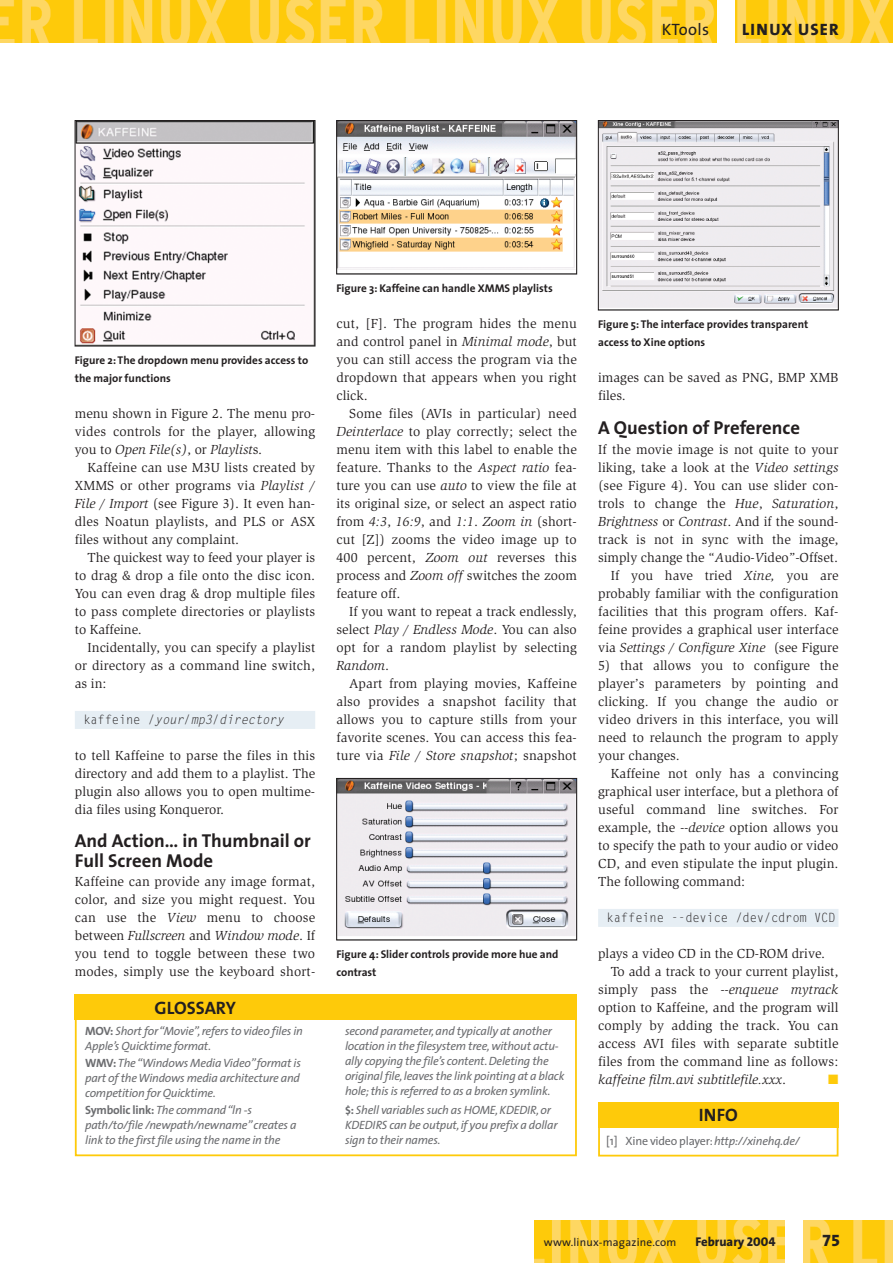
<style>
.page{position:relative;width:893px;height:1263px;background:#fff}
.page>*{position:absolute;margin:0;border:0;box-sizing:border-box;transform-origin:0 0}
.t1{font:700 18.75px/20.2px "The Sans";color:#231f20}
.t2{font:18px "The Sans Bold Caps";color:#231f20}
.t3{font:16.5px "The Sans Extra Bold Caps";letter-spacing:.07em;color:#231f20}
.t4{font:16.5px "The Sans";letter-spacing:.015em;color:#231f20}
.t5{font:16.5px "The Sans Extra Bold Expert";color:#231f20}
.t6{font:13.5px/18px "Slimbach";letter-spacing:.005em;color:#231f20;text-align:justify}
.t7{font:italic 13.5px "Slimbach";color:#231f20}
.t8{font:13.5px "Zapf Dingbats";color:#feca0a}
.t9{font:12.75px "Gothic Looser";letter-spacing:-.02em;color:#231f20;scale:.96 1}
.t10{font:italic 12.75px "Gothic Looser";letter-spacing:-.015em;color:#231f20;scale:.96 1}
.t11{font:800 12.75px "The Sans";color:#231f20}
.t12{font:italic 12px/15px "The Sans";letter-spacing:-.02em;color:#6c6d70}
.t13{font:12px "The Sans";letter-spacing:-.02em;color:#6c6d70}
.t14{font:700 11.25px/18px "The Sans";color:#231f20}
.t15{font:11.25px "The Sans";letter-spacing:.02em;color:#231f20}
.s1{font-style:italic}
.s2{font-style:normal}
.s3{font-weight:700;font-style:normal}
.s4{font-family:"The Sans Extra Bold Caps";font-weight:400}
</style>
<div class="page">
<div style="left:75px;top:711px;width:240px;height:18px;background:#e6eef4"></div>
<div style="left:598px;top:909px;width:240px;height:18px;background:#e6eef4"></div>
<img style="left:534px;top:1220px;width:358px;height:43px">
<div style="left:785px;top:1220px;width:17px;height:43px;background:#fff"></div>
<img style="left:1px;top:0;width:891px;height:43px">
<div style="left:717px;top:0;width:17px;height:43px;background:#fff"></div>
<hr style="left:0;top:0;width:1px;height:43px;background:#feca0a">
<div style="left:598px;top:1114px;width:240px;height:43px;border:2px solid #feca0a"></div>
<div style="left:598px;top:1102px;width:240px;height:25px;background:#feca0a"></div>
<div style="left:75px;top:1013px;width:502px;height:143px;border:2px solid #feca0a"></div>
<div style="left:75px;top:995px;width:502px;height:25px;background:#feca0a"></div>
<img style="left:77px;top:122px;width:236px;height:222px">
<div style="left:75px;top:120px;width:240px;height:226px;border:1px solid #231f20"></div>
<img style="left:600px;top:122px;width:236px;height:186px">
<div style="left:598px;top:120px;width:240px;height:190px;border:1px solid #231f20"></div>
<img style="left:338px;top:780px;width:237px;height:156px">
<div style="left:336px;top:778px;width:241px;height:162px;border:1px solid #231f20"></div>
<img style="left:338px;top:122px;width:237px;height:148px">
<div style="left:336px;top:120px;width:241px;height:154px;border:1px solid #231f20"></div>
<p class="t4" style="left:661px;top:23px;width:49px">KTools</p>
<p class="t3" style="left:742px;top:20px;width:98px">LINUX USER</p>
<p class="t14" style="left:75px;top:353px;width:235px">Figure 2: The dropdown menu provides access to the major functions</p>
<p class="t6" style="left:75px;top:406px;width:242px">menu shown in Figure 2. The menu pro&shy;vides controls for the player, allowing you to <span class="s1">Open File(s)</span>, or <span class="s1">Playlist</span>s.</p>
<p class="t6" style="left:75px;top:460px;width:242px;text-indent:13px">Kaffeine can use M3U lists created by XMMS or other programs via <span class="s1">Playlist / File / Import</span> (see Figure 3). It even han&shy;dles Noatun playlists, and PLS or ASX files without any complaint.</p>
<p class="t6" style="left:75px;top:550px;width:242px;text-indent:13px">The quickest way to feed your player is to drag &amp; drop a file onto the disc icon.<br>You can even drag &amp; drop multiple files to pass complete directories or playlists to Kaffeine.</p>
<p class="t6" style="left:75px;top:640px;width:242px;text-indent:13px">Incidentally, you can specify a playlist or directory as a command line switch, as in:</p>
<p class="t10" style="left:83px;top:715px;width:210px"><span class="s2">kaffeine</span> /your/mp3/directory</p>
<p class="t6" style="left:75px;top:748px;width:242px">to tell Kaffeine to parse the files in this directory and add them to a playlist. The plugin also allows you to open multime&shy;dia files using Konqueror.</p>
<h1 class="t1" style="left:75px;top:832px;width:237px">And Action… in Thumbnail or<br>Full Screen Mode</h1>
<p class="t6" style="left:75px;top:874px;width:242px">Kaffeine can provide any image format, color, and size you might request. You can use the <span class="s1">View</span> menu to choose between <span class="s1">Fullscreen</span> and <span class="s1">Window mode</span>. If you tend to toggle between these two modes, simply use the keyboard short-</p>
<h2 class="t2" style="left:155px;top:997px;width:83px">GLOSSARY</h2>
<p class="t12" style="left:85px;top:1024px;width:219px"><span class="s3">MOV:</span> Short for “Movie”, refers to video files in<br>Apple’s Quicktime format.</p>
<p class="t12" style="left:85px;top:1057px;width:217px;text-align:justify"><span class="s3">WMV:</span>The “Windows Media Video”format is part of the Windows media architecture and competition for Quicktime.</p>
<p class="t12" style="left:85px;top:1104px;width:213px"><span class="s3">Symbolic link:</span>The command “ln -s path/to/file /newpath/newname”creates a link to the first file using the name in the</p>
<p class="t14" style="left:336px;top:281px;width:218px">Figure 3: Kaffeine can handle XMMS playlists</p>
<p class="t6" style="left:336px;top:316px;width:242px">cut, [F]. The program hides the menu and control panel in <span class="s1">Minimal mode</span>, but you can still access the program via the dropdown that appears when you right click.</p>
<p class="t6" style="left:336px;top:406px;width:242px;text-indent:13px">Some files (AVIs in particular) need <span class="s1">Deinterlace</span> to play correctly; select the menu item with this label to enable the feature. Thanks to the <span class="s1">Aspect ratio</span> fea&shy;ture you can use <span class="s1">auto</span> to view the file at its original size, or select an aspect ratio from <span class="s1">4:3</span>, <span class="s1">16:9</span>, and <span class="s1">1:1</span>. <span class="s1">Zoom in</span> (short&shy;cut [Z]) zooms the video image up to 400 percent, <span class="s1">Zoom out</span> reverses this process and <span class="s1">Zoom off</span> switches the zoom feature off.</p>
<p class="t6" style="left:336px;top:604px;width:242px;text-indent:13px">If you want to repeat a track endlessly, select <span class="s1">Play / Endless Mode</span>. You can also opt for a random playlist by selecting <span class="s1">Random</span>.</p>
<p class="t6" style="left:336px;top:676px;width:242px;text-indent:13px">Apart from playing movies, Kaffeine also provides a snapshot facility that allows you to capture stills from your favorite scenes. You can access this fea&shy;ture via <span class="s1">File / Store snapshot</span>; snapshot</p>
<p class="t14" style="left:336px;top:947px;width:223px">Figure 4: Slider controls provide more hue and contrast</p>
<p class="t12" style="left:345px;top:1024px;width:221px">second parameter, and typically at another location in the filesystem tree, without actu&shy;ally copying the file’s content. Deleting the original file, leaves the link pointing at a black hole; this is referred to as a broken symlink.</p>
<p class="t12" style="left:345px;top:1104px;width:214px"><span class="s3">$:</span> Shell variables such as HOME, KDEDIR, or<br>KDEDIRS can be output, if you prefix a dollar sign to their names.</p>
<p class="t14" style="left:598px;top:317px;width:212px">Figure 5: The interface provides transparent access to Xine options</p>
<p class="t6" style="left:598px;top:370px;width:242px">images can be saved as PNG, BMP XMB files.</p>
<h1 class="t1" style="left:598px;top:419px;width:203px">A Question of Preference</h1>
<p class="t6" style="left:598px;top:442px;width:242px;text-align:right">If the movie image is not quite to your liking, take a look at the <span class="s1">Video settings </span>(see Figure 4). You can use slider con&shy;trols to change the <span class="s1">Hue</span>, <span class="s1">Saturation</span>, <span class="s1">Brightness</span> or <span class="s1">Contrast</span>. And if the sound&shy;track is not in sync with the image, simply change the “<span class="s1">A</span>udio-<span class="s1">V</span>ideo”-Offset.<br>If you have tried <span class="s1">Xine,</span> you are probably familiar with the configuration facilities that this program offers. Kaf&shy;feine provides a graphical user interface via <span class="s1">Settings / Configure Xine</span> (see Figure</p>
<p class="t6" style="left:598px;top:658px;width:242px">5) that allows you to configure the player’s parameters by pointing and clicking. If you change the audio or video drivers in this interface, you will need to relaunch the program to apply your changes.</p>
<p class="t6" style="left:598px;top:766px;width:242px;text-indent:13px">Kaffeine not only has a convincing graphical user interface, but a plethora of useful command line switches. For example, the <span class="s1">--device</span> option allows you to specify the path to your audio or video CD, and even stipulate the input plugin.<br>The following command:</p>
<p class="t9" style="left:606px;top:913px;width:240px">kaffeine --device /dev/cdrom VCD</p>
<p class="t6" style="left:598px;top:946px;width:228px">plays a video CD in the CD-ROM drive.</p>
<p class="t6" style="left:611px;top:964px;width:229px">To add a track to your current playlist,</p>
<p class="t7" style="left:598px;top:985px;width:242px"><span class="s2">simply pass the</span> --enqueue mytrack</p>
<p class="t6" style="left:598px;top:1000px;width:242px">option to Kaffeine, and the program will</p>
<p class="t6" style="left:598px;top:1018px;width:242px">comply by adding the track. You can</p>
<p class="t6" style="left:598px;top:1036px;width:242px">access AVI files with separate subtitle</p>
<p class="t6" style="left:598px;top:1054px;width:242px">files from the command line as follows:</p>
<p class="t7" style="left:598px;top:1075px;width:190px">kaffeine film.avi subtitlefile.xxx<span class="s2">.</span></p>
<p class="t8" style="left:828px;top:1072px;width:12px">■</p>
<h2 class="t2" style="left:698px;top:1105px;width:41px">INFO</h2>
<p class="t13" style="left:606px;top:1136px;width:195px">[1] Xine video player:<span class="s1">http://xinehq.de/</span></p>
<p class="t15" style="left:543px;top:1238px;width:134px">www.linux-magazine.com</p>
<p class="t11" style="left:695px;top:1237px;width:82px">February <span class="s4">2004</span></p>
<p class="t5" style="left:822px;top:1231px;width:20px">75</p>
</div>
